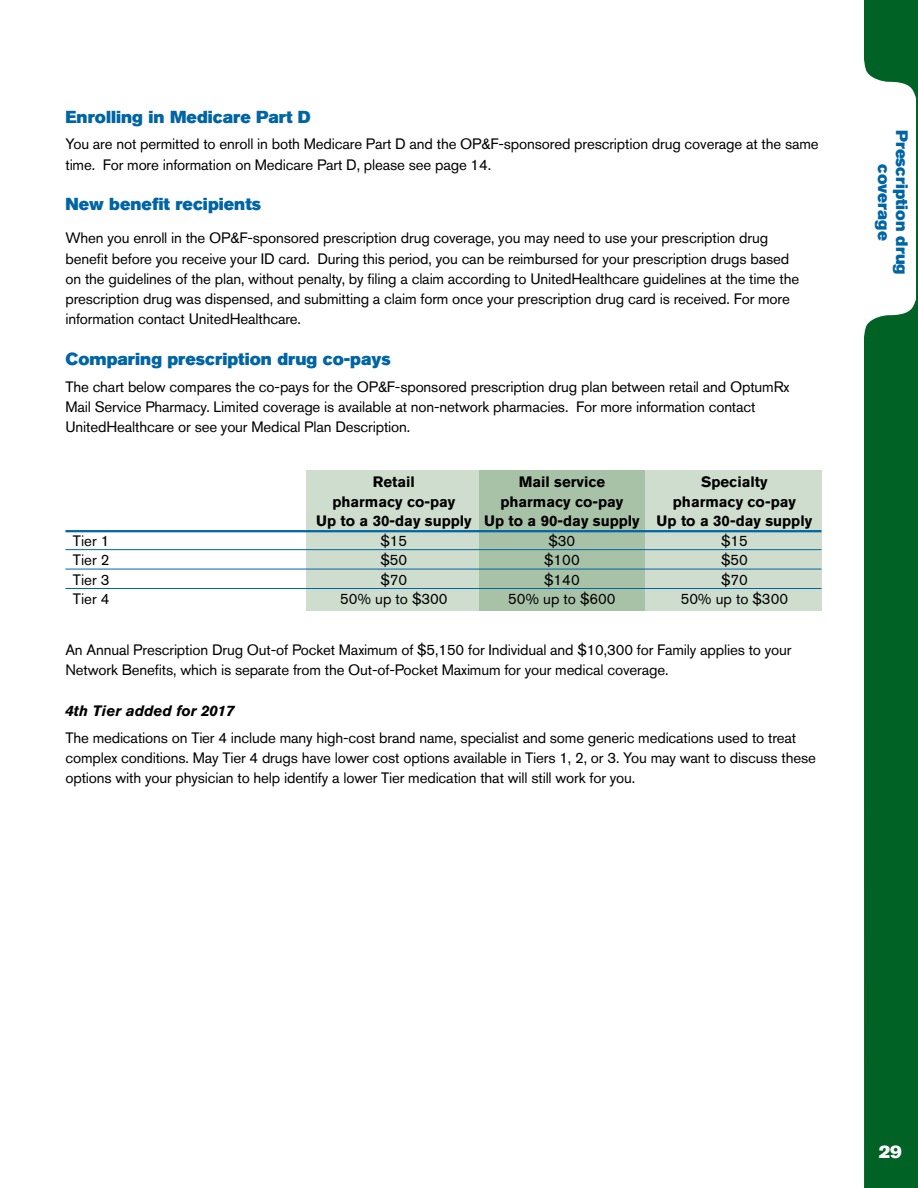
<style>
.page{position:relative;width:918px;height:1188px;background:#fff}
.page>*{position:absolute;margin:0;border:0;box-sizing:border-box;transform-origin:0 0}
.t1{font:18px "Akzidenz Grotesk BQ Super";color:#fff}
.t2{font:17.25px "Akzidenz Grotesk BQ Super";color:#0065a4}
.t3{font:16.5px/18px "Akzidenz Grotesk BQ Super";color:#0065a4;text-align:center}
.t4{font:15px/20.2px "Akzidenz Grotesk BQ";letter-spacing:-.01em;color:#000}
.t5{font:700 15px/19.5px "Akzidenz Grotesk BQ";color:#000}
.t6{font:italic 700 15px "Akzidenz Grotesk BQ";color:#000}
</style>
<div class="page">
<svg style="left:864px;top:0;width:53px;height:108px"></svg>
<div style="left:864px;top:290px;width:53px;height:898px;background:#006225"></div>
<hr style="left:917px;top:0;width:1px;height:1188px;background:#006225">
<div style="left:477px;top:470px;width:168px;height:141px;background:#a7c2a7"></div>
<div style="left:307px;top:470px;width:172px;height:141px;background:#ceddcd"></div>
<div style="left:645px;top:470px;width:176px;height:141px;background:#ceddcd"></div>
<hr style="left:65px;top:530px;width:756px;height:2px;background:#0065a4">
<hr style="left:65px;top:549px;width:756px;height:1px;background:#0065a4">
<hr style="left:65px;top:569px;width:756px;height:1px;background:#0065a4">
<hr style="left:65px;top:588px;width:756px;height:1px;background:#0065a4">
<p class="t2" style="left:65px;top:107px;width:247px">Enrolling in Medicare Part D</p>
<p class="t4" style="left:65px;top:134px;width:755px">You are not permitted to enroll in both Medicare Part D and the OP&amp;F-sponsored prescription drug coverage at the same time. For more information on Medicare Part D, please see page 14.</p>
<p class="t2" style="left:65px;top:194px;width:197px">New benefit recipients</p>
<p class="t4" style="left:65px;top:228px;width:735px">When you enroll in the OP&amp;F-sponsored prescription drug coverage, you may need to use your prescription drug benefit before you receive your ID card. During this period, you can be reimbursed for your prescription drugs based on the guidelines of the plan, without penalty, by filing a claim according to UnitedHealthcare guidelines at the time the prescription drug was dispensed, and submitting a claim form once your prescription drug card is received. For more information contact UnitedHealthcare.</p>
<p class="t2" style="left:65px;top:349px;width:327px">Comparing prescription drug co-pays</p>
<p class="t4" style="left:65px;top:377px;width:726px">The chart below compares the co-pays for the OP&amp;F-sponsored prescription drug plan between retail and OptumRx<br>Mail Service Pharmacy. Limited coverage is available at non-network pharmacies. For more information contact<br>UnitedHealthcare or see your Medical Plan Description.</p>
<p class="t5" style="left:373px;top:472px;width:44px">Retail</p>
<p class="t5" style="left:519px;top:472px;width:88px">Mail service</p>
<p class="t5" style="left:701px;top:472px;width:68px">Specialty</p>
<p class="t5" style="left:332px;top:492px;width:125px">pharmacy co-pay</p>
<p class="t5" style="left:500px;top:492px;width:125px">pharmacy co-pay</p>
<p class="t5" style="left:316px;top:492px;width:498px;text-indent:357px">pharmacy co-pay<br>Up to a 30-day supply Up to a 90-day supply Up to a 30-day supply</p>
<p class="t4" style="left:73px;top:530px;width:38px">Tier 1</p>
<p class="t4" style="left:381px;top:530px;width:28px">$15</p>
<p class="t4" style="left:549px;top:530px;width:28px">$30</p>
<p class="t4" style="left:721px;top:530px;width:28px">$15</p>
<p class="t4" style="left:73px;top:550px;width:38px">Tier 2</p>
<p class="t4" style="left:381px;top:550px;width:28px">$50</p>
<p class="t4" style="left:544px;top:550px;width:37px">$100</p>
<p class="t4" style="left:721px;top:550px;width:28px">$50</p>
<p class="t4" style="left:73px;top:569px;width:38px">Tier 3</p>
<p class="t4" style="left:381px;top:569px;width:28px">$70</p>
<p class="t4" style="left:544px;top:569px;width:37px">$140</p>
<p class="t4" style="left:721px;top:569px;width:28px">$70</p>
<p class="t4" style="left:73px;top:589px;width:38px">Tier 4</p>
<p class="t4" style="left:340px;top:589px;width:109px">50% up to $300</p>
<p class="t4" style="left:508px;top:589px;width:109px">50% up to $600</p>
<p class="t4" style="left:681px;top:589px;width:109px">50% up to $300</p>
<p class="t4" style="left:65px;top:640px;width:728px">An Annual Prescription Drug Out-of Pocket Maximum of $5,150 for Individual and $10,300 for Family applies to your<br>Network Benefits, which is separate from the Out-of-Pocket Maximum for your medical coverage.</p>
<p class="t6" style="left:65px;top:702px;width:171px">4th Tier added for 2017</p>
<p class="t4" style="left:65px;top:727px;width:752px">The medications on Tier 4 include many high-cost brand name, specialist and some generic medications used to treat complex conditions. May Tier 4 drugs have lower cost options available in Tiers 1, 2, or 3. You may want to discuss these options with your physician to help identify a lower Tier medication that will still work for you.</p>
<p class="t3" style="left:911px;top:130px;width:146px;rotate:90deg">Prescription drug coverage</p>
<p class="t1" style="left:879px;top:1141px;width:24px">29</p>
</div>
